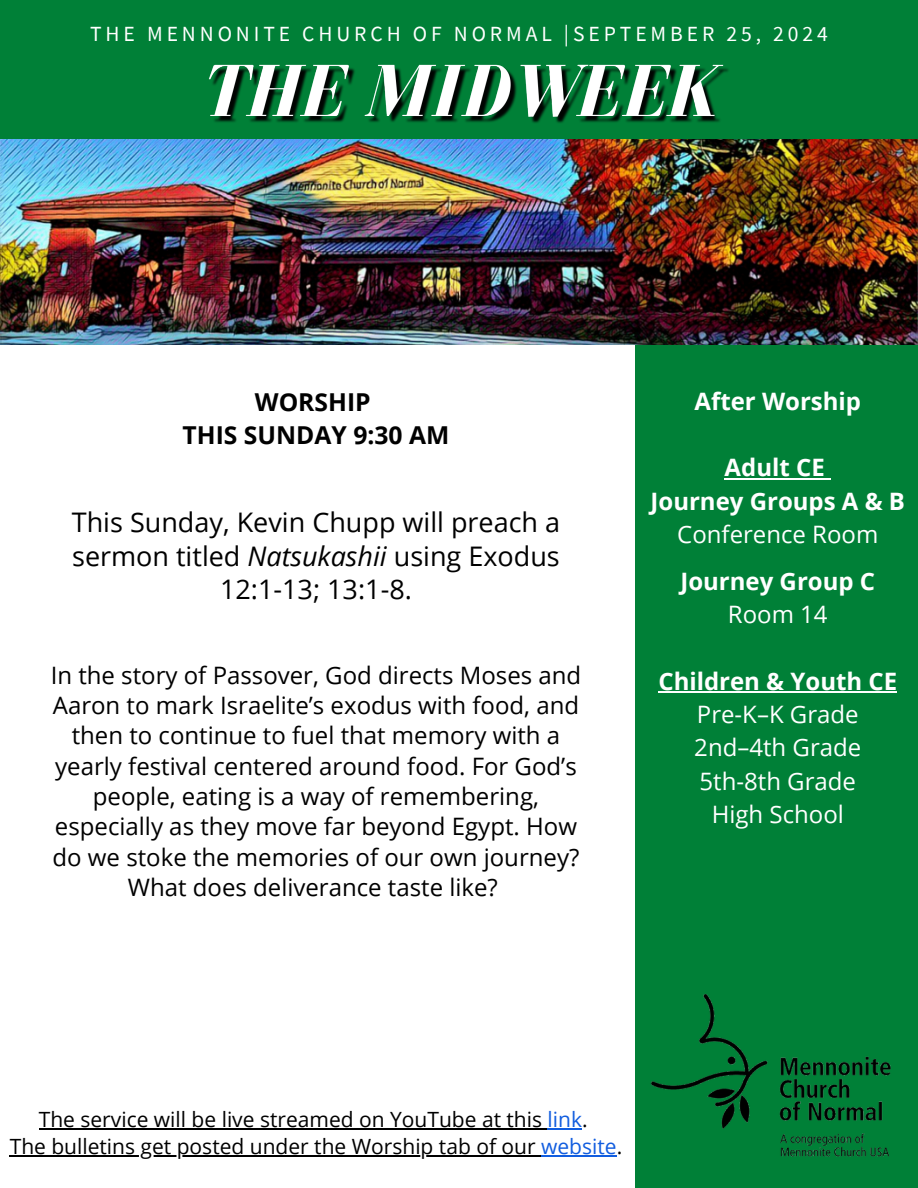
<style>
.page{position:relative;width:918px;height:1188px;background:#fff}
.page>*{position:absolute;margin:0;border:0;box-sizing:border-box;transform-origin:0 0}
.t1{font:27px/33.8px "Open Sans";color:#000;text-align:center}
.t2{font:700 24.75px/32.5px "Open Sans";color:#000;text-align:center}
.t3{font:24px/30.3px "Open Sans";color:#000;text-align:center}
.t4{font:700 24px/33.3px "Open Sans";color:#fff;text-align:center}
.t5{font:24px/33.3px "Open Sans";color:#fff;text-align:center}
.t6{font:21.6px "Source Sans Pro";letter-spacing:.18em;color:#fff}
.t7{font:21px "Open Sans";color:#000}
.s1{font-weight:400}
.s2{font-style:italic}
.s3{font-weight:700}
.s4{color:#115ddf}
</style>
<div class="page">
<div style="left:635px;top:342px;width:283px;height:846px;background:#008037"></div>
<img style="left:0;top:138px;width:918px;height:206px">
<img style="left:650px;top:994px;width:241px;height:163px">
<div style="left:0;top:0;width:918px;height:138px;background:#008037"></div>
<img style="left:209px;top:64px;width:520px;height:59px">
<hr style="left:39px;top:1128px;width:509px;height:2px;background:#000">
<hr style="left:548px;top:1128px;width:34px;height:2px;background:#115ddf">
<hr style="left:10px;top:1155px;width:531px;height:2px;background:#000">
<hr style="left:541px;top:1155px;width:76px;height:2px;background:#115ddf">
<hr style="left:725px;top:478px;width:100px;height:2px;background:#fff">
<svg style="left:825px;top:478px;width:6px;height:2px"></svg>
<hr style="left:658px;top:692px;width:239px;height:1px;background:#fff">
<p class="t6" style="left:90px;top:20px;width:739px">THE MENNONITE CHURCH OF NORMAL |SEPTEMBER 25, 2024</p>
<p class="t2" style="left:183px;top:385px;width:268px">WORSHIP<br>THIS SUNDAY 9:30 AM</p>
<h6 class="t4" style="left:695px;top:384px;width:168px">After Worship</h6>
<h6 class="t4" style="left:651px;top:450px;width:256px">Adult CE<br>Journey Groups A &amp; B<br><span class="s1">Conference Room</span></h6>
<h6 class="t4" style="left:680px;top:564px;width:196px">Journey Group C<br><span class="s1">Room 14</span></h6>
<h3 class="t1" style="left:72px;top:505px;width:490px">This Sunday, Kevin Chupp will preach a sermon titled <span class="s2">Natsukashii</span> using Exodus<br>12:1-13; 13:1-8.</h3>
<h6 class="t3" style="left:51px;top:659px;width:532px">In the story of Passover, God directs Moses and Aaron to mark Israelite’s exodus with food, and then to continue to fuel that memory with a yearly festival centered around food. For God’s people, eating is a way of remembering, especially as they move far beyond Egypt. How do we stoke the memories of our own journey?<br>What does deliverance taste like?</h6>
<p class="t5" style="left:658px;top:664px;width:240px"><span class="s3">Children &amp; Youth CE<br></span>Pre-K–K Grade<br>2nd–4th Grade<br>5th-8th Grade<br>High School</p>
<p class="t7" style="left:39px;top:1105px;width:550px">The service will be live streamed on YouTube at this <span class="s4">link</span>.</p>
<h5 class="t7" style="left:10px;top:1132px;width:614px">The bulletins get posted under the Worship tab of our <span class="s4">website</span>.</h5>
</div>
